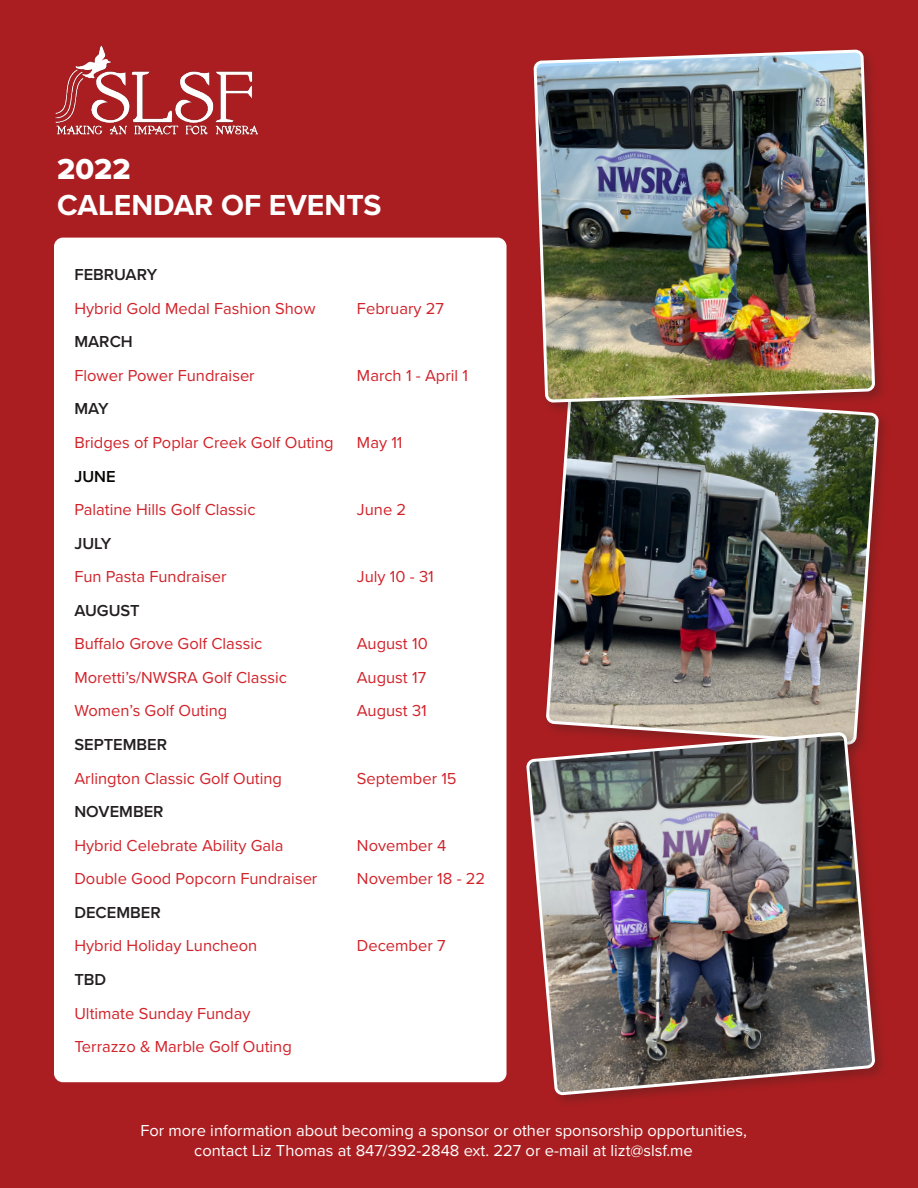
<style>
.page{position:relative;width:918px;height:1188px;background:#aa1e21}
.page>*{position:absolute;margin:0;border:0;box-sizing:border-box;transform-origin:0 0}
.t1{font:700 30px "Proxima Nova";color:#fff}
.t2{font:30px "Proxima Nova Extrabld";color:#fff}
.t3{font:16.5px "Proxima Nova";color:#d1232a}
.t4{font:16.5px "Proxima Nova";color:#fff}
.t5{font:600 16.5px "Proxima Nova";color:#231f20}
.t6{font:600 16.5px "Proxima Nova";color:#040503}
</style>
<div class="page">
<div style="left:56px;top:240px;width:448px;height:840px;background:#fff;border-radius:7px"></div>
<div style="left:54px;top:238px;width:453px;height:844px;border:4px solid #fff;border-radius:7px"></div>
<img style="left:55px;top:45px;width:202px;height:90px">
<div style="left:543px;top:389px;width:348px;height:368px;background:#231f20;opacity:.27"></div>
<img style="left:544px;top:415px;width:333px;height:314px">
<div style="left:531px;top:47px;width:357px;height:368px;background:#231f20;opacity:.27"></div>
<img style="left:535px;top:51px;width:339px;height:350px">
<div style="left:523px;top:729px;width:364px;height:379px;background:#231f20;opacity:.27"></div>
<img style="left:528px;top:733px;width:346px;height:361px">
<p class="t2" style="left:57px;top:147px;width:75px">2022</p>
<p class="t1" style="left:57px;top:183px;width:326px">CALENDAR OF EVENTS</p>
<p class="t5" style="left:74px;top:262px;width:84px">FEBRUARY</p>
<p class="t3" style="left:74px;top:296px;width:243px">Hybrid Gold Medal Fashion Show</p>
<p class="t3" style="left:357px;top:296px;width:89px">February 27</p>
<p class="t5" style="left:74px;top:330px;width:60px">MARCH</p>
<p class="t3" style="left:74px;top:363px;width:182px">Flower Power Fundraiser</p>
<p class="t3" style="left:357px;top:363px;width:113px">March 1 - April 1</p>
<p class="t5" style="left:74px;top:397px;width:36px">MAY</p>
<p class="t3" style="left:74px;top:430px;width:261px">Bridges of Poplar Creek Golf Outing</p>
<p class="t3" style="left:357px;top:430px;width:47px">May 11</p>
<p class="t6" style="left:74px;top:464px;width:43px">JUNE</p>
<p class="t3" style="left:74px;top:497px;width:183px">Palatine Hills Golf Classic</p>
<p class="t3" style="left:357px;top:497px;width:51px">June 2</p>
<p class="t5" style="left:74px;top:531px;width:38px">JULY</p>
<p class="t3" style="left:74px;top:564px;width:154px">Fun Pasta Fundraiser</p>
<p class="t3" style="left:357px;top:564px;width:78px">July 10 - 31</p>
<p class="t5" style="left:74px;top:598px;width:67px">AUGUST</p>
<p class="t3" style="left:74px;top:632px;width:189px">Buffalo Grove Golf Classic</p>
<p class="t3" style="left:357px;top:632px;width:72px">August 10</p>
<p class="t3" style="left:74px;top:665px;width:214px">Moretti’s/NWSRA Golf Classic</p>
<p class="t3" style="left:357px;top:665px;width:71px">August 17</p>
<p class="t3" style="left:74px;top:699px;width:154px">Women’s Golf Outing</p>
<p class="t3" style="left:357px;top:699px;width:71px">August 31</p>
<p class="t5" style="left:74px;top:732px;width:94px">SEPTEMBER</p>
<p class="t3" style="left:74px;top:766px;width:209px">Arlington Classic Golf Outing</p>
<p class="t3" style="left:357px;top:766px;width:101px">September 15</p>
<p class="t5" style="left:74px;top:799px;width:91px">NOVEMBER</p>
<p class="t3" style="left:74px;top:833px;width:211px">Hybrid Celebrate Ability Gala</p>
<p class="t3" style="left:357px;top:833px;width:91px">November 4</p>
<p class="t3" style="left:74px;top:866px;width:244px">Double Good Popcorn Fundraiser</p>
<p class="t3" style="left:357px;top:866px;width:130px">November 18 - 22</p>
<p class="t5" style="left:74px;top:900px;width:88px">DECEMBER</p>
<p class="t3" style="left:74px;top:934px;width:184px">Hybrid Holiday Luncheon</p>
<p class="t3" style="left:357px;top:934px;width:90px">December 7</p>
<p class="t5" style="left:74px;top:967px;width:33px">TBD</p>
<p class="t3" style="left:74px;top:1001px;width:178px">Ultimate Sunday Funday</p>
<p class="t3" style="left:74px;top:1034px;width:219px">Terrazzo &amp; Marble Golf Outing</p>
<p class="t4" style="left:140px;top:1119px;width:608px">For more information about becoming a sponsor or other sponsorship opportunities,</p>
<p class="t4" style="left:194px;top:1138px;width:500px">contact Liz Thomas at 847/392-2848 ext. 227 or e-mail at lizt@slsf.me</p>
</div>
